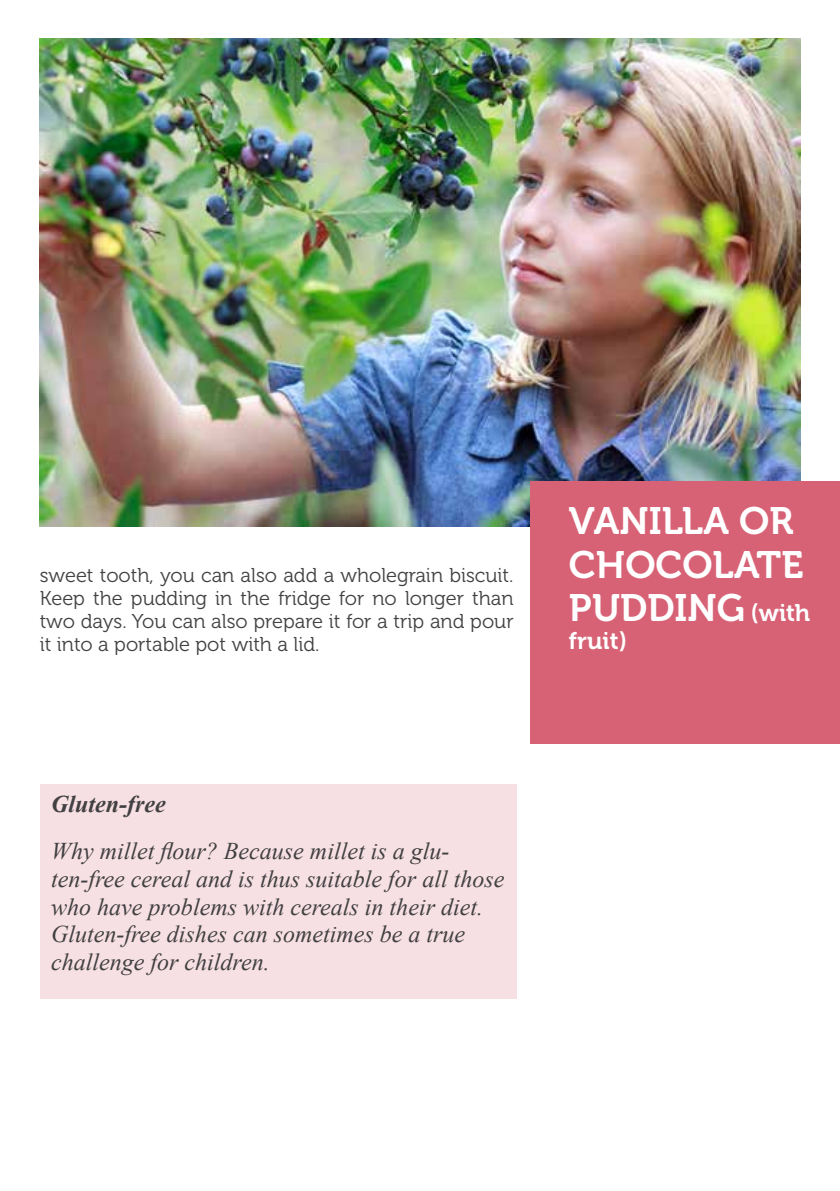
<style>
.page{position:relative;width:840px;height:1191px;background:#fff}
.page>*{position:absolute;margin:0;border:0;box-sizing:border-box;transform-origin:0 0}
.t1{font:38px/43.8px "Museo 700";color:#fff}
.t2{font:italic 24px/27.6px "Times New Roman";color:#414042}
.t3{font:italic 700 24px "Times New Roman";color:#414042}
.t4{font:24px "Museo 700";color:#fff}
.t5{font:20px/23px "Museo 300";color:#414042;text-align:justify}
.s1{font-size:24px}
</style>
<div class="page">
<img style="left:40px;top:38px;width:759px;height:489px">
<div style="left:530px;top:481px;width:309px;height:262px;background:#d76275"></div>
<div style="left:40px;top:784px;width:476px;height:214px;background:#f7e0e3"></div>
<p class="t5" style="left:40px;top:564px;width:475px">sweet tooth, you can also add a wholegrain biscuit.<br>Keep the pudding in the fridge for no longer than two days. You can also prepare it for a trip and pour it into a portable pot with a lid.</p>
<h1 class="t1" style="left:568px;top:499px;width:243px">VANILLA OR<br>CHOCOLATE<br>PUDDING <span class="s1">(with</span></h1>
<p class="t4" style="left:568px;top:627px;width:60px">fruit)</p>
<p class="t3" style="left:51px;top:787px;width:116px">Gluten-free</p>
<p class="t2" style="left:51px;top:837px;width:454px">Why millet flour? Because millet is a glu&shy;ten-free cereal and is thus suitable for all those who have problems with cereals in their diet.<br>Gluten-free dishes can sometimes be a true challenge for children.</p>
</div>
